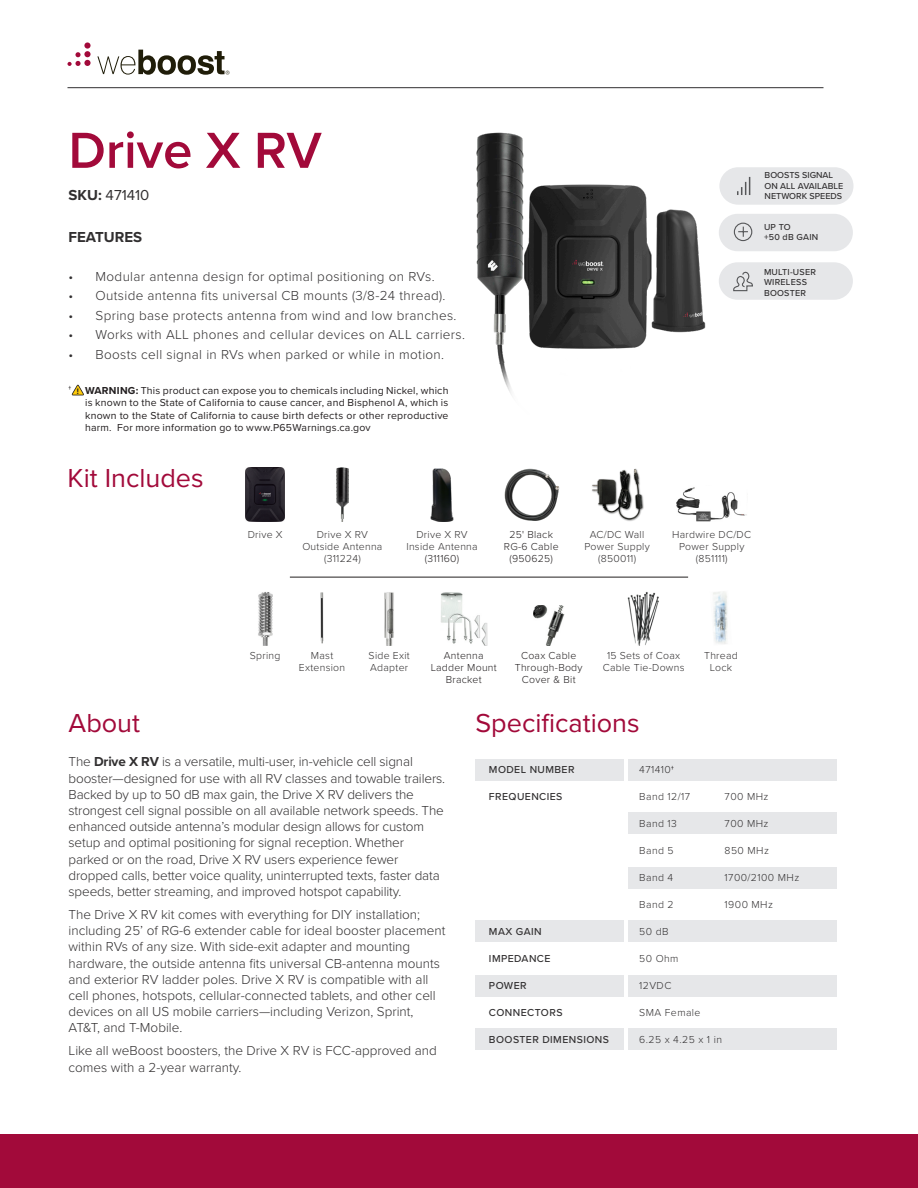
<style>
.page{position:relative;width:918px;height:1188px;background:#fff}
.page>*{position:absolute;margin:0;border:0;box-sizing:border-box;transform-origin:0 0}
.t1{font:600 52.5px "Proxima Nova";color:#a20a3a}
.t2{font:27px "Proxima Nova";color:#a20a3a}
.t3{font:15px "Proxima Nova";color:#312f30}
.t4{font:700 15px "Proxima Nova";color:#312f30}
.t5{font:300 13.5px/16.2px "Proxima Nova";color:#312f30}
.t6{font:300 13.5px "Proxima Nova";letter-spacing:.025em;color:#312f30}
.t7{font:300 10.5px/12px "Proxima Nova";letter-spacing:.025em;color:#312f30;text-align:center}
.t8{font:10.5px/12.6px "Proxima Nova";letter-spacing:.02em;color:#231f20;text-align:justify}
.t9{font:300 10.5px/12px "Proxima Nova";letter-spacing:.025em;color:#231f20;text-align:center}
.t10{font:500 10.5px "Proxima Nova";letter-spacing:.04em;color:#312f30}
.t11{font:500 9px "Proxima Nova";color:#312f30}
.t12{font:500 9px "Proxima Nova";letter-spacing:.025em;color:#312f30}
.s1{font-weight:700}
.s2{font-weight:700;font-size:8.25px;color:#201d1e}
.s3{color:#231f20}
.s4{font-weight:400;color:#231f20}
</style>
<div class="page">
<hr style="left:68px;top:87px;width:756px;height:1px;background:#312f30">
<div style="left:0;top:1134px;width:918px;height:54px;background:#a20a3a"></div>
<svg style="left:97px;top:50px;width:133px;height:25px"></svg>
<svg style="left:68px;top:52px;width:13px;height:14px"></svg>
<div style="left:84px;top:51px;width:7px;height:6px;background:#a20a3a;border-radius:50%"></div>
<svg style="left:84px;top:42px;width:7px;height:7px"></svg>
<div style="left:84px;top:60px;width:7px;height:6px;background:#a20a3a;border-radius:50%"></div>
<div style="left:475px;top:759px;width:149px;height:22px;background:#e6e7e9"></div>
<div style="left:475px;top:920px;width:149px;height:22px;background:#e6e7e9"></div>
<div style="left:475px;top:975px;width:149px;height:22px;background:#e6e7e9"></div>
<div style="left:475px;top:1028px;width:149px;height:22px;background:#e6e7e9"></div>
<div style="left:628px;top:759px;width:209px;height:22px;background:#e6e7e9"></div>
<div style="left:628px;top:920px;width:209px;height:22px;background:#e6e7e9"></div>
<div style="left:628px;top:975px;width:209px;height:22px;background:#e6e7e9"></div>
<div style="left:628px;top:1028px;width:209px;height:22px;background:#e6e7e9"></div>
<div style="left:628px;top:812px;width:209px;height:22px;background:#e6e7e9"></div>
<div style="left:628px;top:867px;width:209px;height:22px;background:#e6e7e9"></div>
<svg style="left:72px;top:385px;width:12px;height:10px"></svg>
<img style="left:476px;top:132px;width:230px;height:263px">
<hr style="left:290px;top:577px;width:398px;height:1px;background:#231f20">
<img style="left:320px;top:592px;width:4px;height:52px">
<img style="left:246px;top:468px;width:39px;height:54px">
<img style="left:430px;top:468px;width:24px;height:54px">
<img style="left:337px;top:468px;width:11px;height:54px">
<img style="left:676px;top:487px;width:71px;height:35px">
<img style="left:504px;top:468px;width:55px;height:53px">
<img style="left:592px;top:468px;width:52px;height:53px">
<img style="left:258px;top:592px;width:15px;height:54px">
<img style="left:713px;top:591px;width:15px;height:53px">
<img style="left:627px;top:592px;width:32px;height:54px">
<img style="left:384px;top:592px;width:10px;height:54px">
<img style="left:441px;top:592px;width:46px;height:54px">
<img style="left:533px;top:605px;width:31px;height:41px">
<div style="left:719px;top:262px;width:134px;height:38px;background:#e6e7e9;border-radius:19px"></div>
<div style="left:719px;top:214px;width:134px;height:37px;background:#e6e7e9;border-radius:19px"></div>
<svg style="left:733px;top:271px;width:20px;height:21px"></svg>
<svg style="left:733px;top:222px;width:20px;height:20px"></svg>
<div style="left:719px;top:167px;width:134px;height:38px;background:#e6e7e9;border-radius:19px"></div>
<svg style="left:737px;top:177px;width:13px;height:18px"></svg>
<p class="t1" style="left:69px;top:111px;width:255px">Drive X RV</p>
<p class="t3" style="left:69px;top:184px;width:82px"><span class="s1">SKU:</span> 471410</p>
<p class="t4" style="left:69px;top:226px;width:75px">FEATURES</p>
<p class="t6" style="left:69px;top:266px;width:368px">• Modular antenna design for optimal positioning on RVs.</p>
<p class="t6" style="left:69px;top:286px;width:378px">• Outside antenna fits universal CB mounts (3/8-24 thread).</p>
<p class="t6" style="left:69px;top:305px;width:389px">• Spring base protects antenna from wind and low branches.</p>
<p class="t6" style="left:69px;top:325px;width:398px">• Works with ALL phones and cellular devices on ALL carriers.</p>
<p class="t6" style="left:69px;top:344px;width:377px">• Boosts cell signal in RVs when parked or while in motion.</p>
<p class="t8" style="left:69px;top:383px;width:12px">† <span class="s2">!</span></p>
<p class="t8" style="left:85px;top:383px;width:365px"><span class="s1">WARNING:</span> This product can expose you to chemicals including Nickel, which is known to the State of California to cause cancer, and Bisphenol A, which is known to the State of California to cause birth defects or other reproductive harm. For more information go to www.P65Warnings.ca.gov</p>
<p class="t2" style="left:68px;top:458px;width:138px">Kit Includes</p>
<p class="t11" style="left:765px;top:169px;width:70px">BOOSTS SIGNAL</p>
<p class="t11" style="left:765px;top:179px;width:80px">ON ALL AVAILABLE</p>
<p class="t11" style="left:765px;top:190px;width:79px">NETWORK SPEEDS</p>
<p class="t11" style="left:764px;top:220px;width:28px">UP TO</p>
<p class="t11" style="left:764px;top:231px;width:56px">+50 dB GAIN</p>
<p class="t12" style="left:764px;top:265px;width:54px">MULTI-USER</p>
<p class="t12" style="left:764px;top:275px;width:44px">WIRELESS</p>
<p class="t12" style="left:764px;top:286px;width:43px">BOOSTER</p>
<p class="t7" style="left:302px;top:528px;width:82px">Drive X RV<br>Outside Antenna (311224)</p>
<p class="t7" style="left:672px;top:528px;width:80px">Hardwire DC/DC<br>Power Supply</p>
<p class="t7" style="left:584px;top:528px;width:67px">AC/DC Wall<br>Power Supply</p>
<p class="t7" style="left:598px;top:552px;width:39px">(850011)</p>
<p class="t9" style="left:509px;top:528px;width:45px">25' Black</p>
<p class="t9" style="left:504px;top:540px;width:56px">RG-6 Cable</p>
<p class="t9" style="left:509px;top:552px;width:45px">(950625)</p>
<p class="t7" style="left:248px;top:528px;width:36px">Drive X</p>
<p class="t7" style="left:406px;top:528px;width:73px">Drive X RV<br>Inside Antenna <span class="s3">(311160)</span></p>
<p class="t7" style="left:696px;top:552px;width:33px">(851111)</p>
<p class="t7" style="left:369px;top:649px;width:43px;text-align:left">Side Exit<br>Adapter</p>
<p class="t9" style="left:431px;top:649px;width:67px">Antenna<br>Ladder Mount</p>
<p class="t9" style="left:446px;top:673px;width:37px">Bracket</p>
<p class="t9" style="left:515px;top:649px;width:69px">Coax Cable<br>Through-Body<br>Cover &amp; Bit</p>
<p class="t7" style="left:603px;top:649px;width:83px">15 Sets of Coax<br>Cable Tie-Downs</p>
<p class="t7" style="left:250px;top:649px;width:32px">Spring</p>
<p class="t7" style="left:704px;top:649px;width:35px">Thread<br>Lock</p>
<p class="t7" style="left:299px;top:649px;width:48px">Mast<br>Extension</p>
<p class="t2" style="left:69px;top:703px;width:73px">About</p>
<p class="t5" style="left:69px;top:753px;width:378px">The <span class="s1">Drive X RV</span> is a versatile, multi-user, in-vehicle cell signal booster—designed for use with all RV classes and towable trailers.<br>Backed by up to 50 dB max gain, the Drive X RV delivers the strongest cell signal possible on all available network speeds. The enhanced outside antenna’s modular design allows for custom setup and optimal positioning for signal reception. Whether parked or on the road, Drive X RV users experience fewer dropped calls, better voice quality, uninterrupted texts, faster data speeds, better streaming, and improved hotspot capability.</p>
<p class="t5" style="left:69px;top:906px;width:378px">The Drive X RV kit comes with everything for DIY installation; including 25’ of RG-6 extender cable for ideal booster placement within RVs of any size. With side-exit adapter and mounting hardware, the outside antenna fits universal CB-antenna mounts and exterior RV ladder poles. Drive X RV is compatible with all cell phones, hotspots, cellular-connected tablets, and other cell devices on all US mobile carriers—including Verizon, Sprint, AT&amp;T, and T-Mobile.</p>
<p class="t5" style="left:69px;top:1042px;width:370px">Like all weBoost boosters, the Drive X RV is FCC-approved and comes with a 2-year warranty.</p>
<p class="t2" style="left:475px;top:703px;width:166px">Specifications</p>
<p class="t10" style="left:489px;top:762px;width:87px">MODEL NUMBER</p>
<p class="t10" style="left:489px;top:789px;width:75px">FREQUENCIES</p>
<p class="t7" style="left:639px;top:763px;width:36px">471410<span class="s4">†</span></p>
<p class="t7" style="left:639px;top:790px;width:52px">Band 12/17</p>
<p class="t7" style="left:725px;top:790px;width:45px">700 MHz</p>
<p class="t7" style="left:639px;top:817px;width:39px">Band 13</p>
<p class="t7" style="left:725px;top:817px;width:45px">700 MHz</p>
<p class="t7" style="left:639px;top:844px;width:36px">Band 5</p>
<p class="t7" style="left:725px;top:844px;width:46px">850 MHz</p>
<p class="t7" style="left:639px;top:871px;width:36px">Band 4</p>
<p class="t7" style="left:725px;top:871px;width:76px">1700/2100 MHz</p>
<p class="t7" style="left:639px;top:898px;width:36px">Band 2</p>
<p class="t7" style="left:725px;top:898px;width:50px">1900 MHz</p>
<p class="t7" style="left:639px;top:925px;width:31px">50 dB</p>
<p class="t7" style="left:639px;top:952px;width:41px">50 Ohm</p>
<p class="t7" style="left:639px;top:979px;width:34px">12VDC</p>
<p class="t7" style="left:639px;top:1006px;width:63px">SMA Female</p>
<p class="t7" style="left:639px;top:1033px;width:84px">6.25 x 4.25 x 1 in</p>
<p class="t10" style="left:489px;top:924px;width:54px">MAX GAIN</p>
<p class="t10" style="left:489px;top:951px;width:63px">IMPEDANCE</p>
<p class="t10" style="left:489px;top:978px;width:39px">POWER</p>
<p class="t10" style="left:489px;top:1005px;width:75px">CONNECTORS</p>
<p class="t10" style="left:489px;top:1032px;width:121px">BOOSTER DIMENSIONS</p>
</div>
